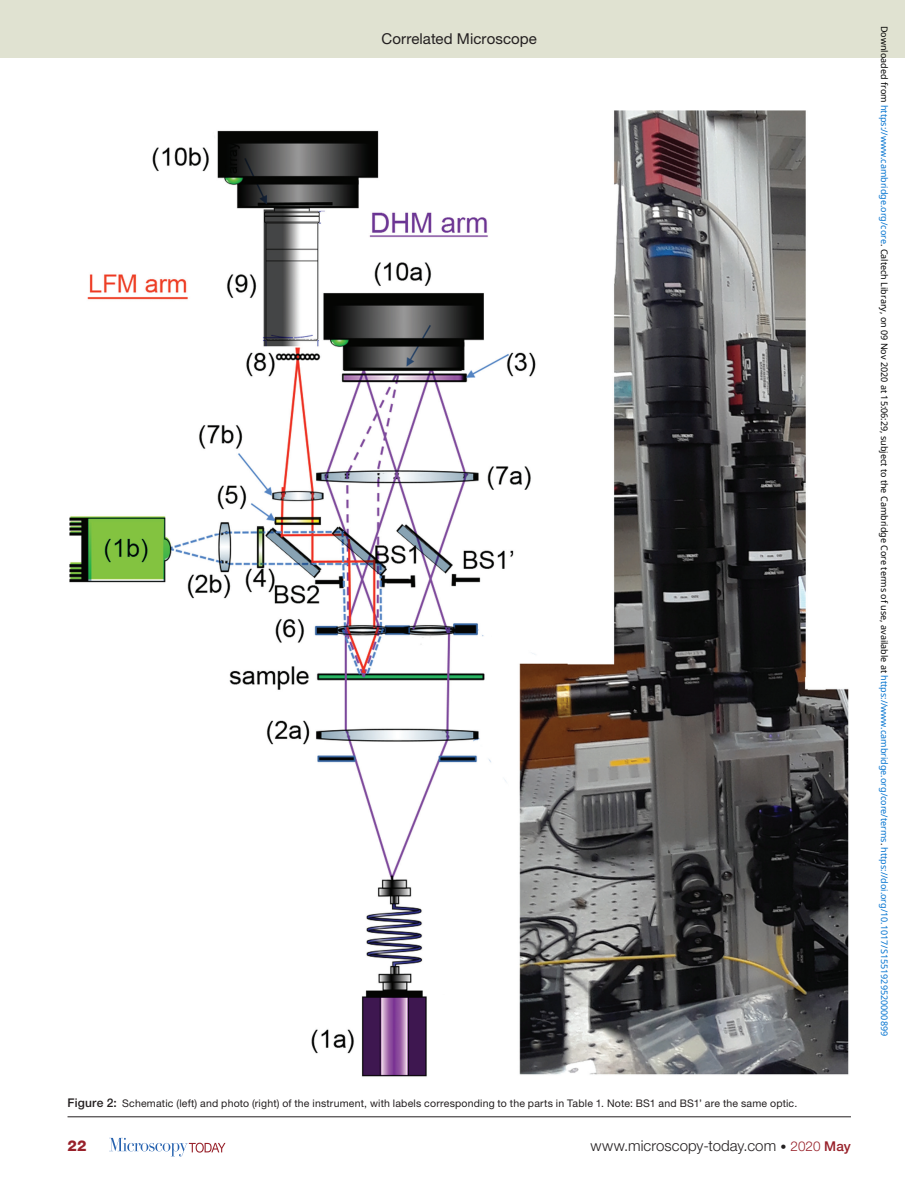
<style>
.page{position:relative;width:905px;height:1188px;background:#fff}
.page>*{position:absolute;margin:0;border:0;box-sizing:border-box;transform-origin:0 0}
.t1{font:300 15px "Helvetica Neue LT Std";letter-spacing:.005em;color:#231f20}
.t2{font:15px "Helvetica Neue LT Std";letter-spacing:.005em;color:#231f20}
.t3{font:800 15px "Helvetica Neue LT Std";color:#98212a}
.t4{font:10.5px "Helvetica Neue LT Std";letter-spacing:.015em;color:#231f20}
.t5{font:9px "Noto Sans";color:#0172cf}
.s1{font-weight:500;font-size:12px}
.s2{font-size:12px}
.s3{font-size:13.5px;color:#98212a}
.s4{font-weight:500;font-size:13.5px;color:#98212a}
.s5{color:#000}
</style>
<div class="page">
<div style="left:0;top:0;width:904px;height:58px;background:#e0e2d1"></div>
<svg style="left:109px;top:1138px;width:116px;height:18px"></svg>
<hr style="left:68px;top:1116px;width:782px;height:1px;background:#231f20">
<img style="left:69px;top:110px;width:780px;height:967px">
<h1 class="t2" style="left:381px;top:30px;width:157px">Correlated Microscope</h1>
<p class="t4" style="left:68px;top:1097px;width:731px"><span class="s1">Figure 2:</span> Schematic (left) and photo (right) of the instrument, with labels corresponding to the parts in Table 1. Note: BS1 and BS1’ are the same optic.</p>
<h1 class="t3" style="left:68px;top:1137px;width:21px">22</h1>
<h1 class="t1" style="left:590px;top:1137px;width:262px">www.microscopy-today.com <span class="s2">•</span> <span class="s3">2020</span> <span class="s4">May</span></h1>
<p class="t5" style="left:890px;top:26px;width:1012px;rotate:90deg"><span class="s5">Downloaded from</span> https://www.cambridge.org/core<span class="s5">. Caltech Library, on 09 Nov 2020 at 15:06:29, subject to the Cambridge Core terms of use, available at</span> https://www.cambridge.org/core/terms<span class="s5">.</span> https://doi.org/10.1017/S1551929520000899</p>
</div>
